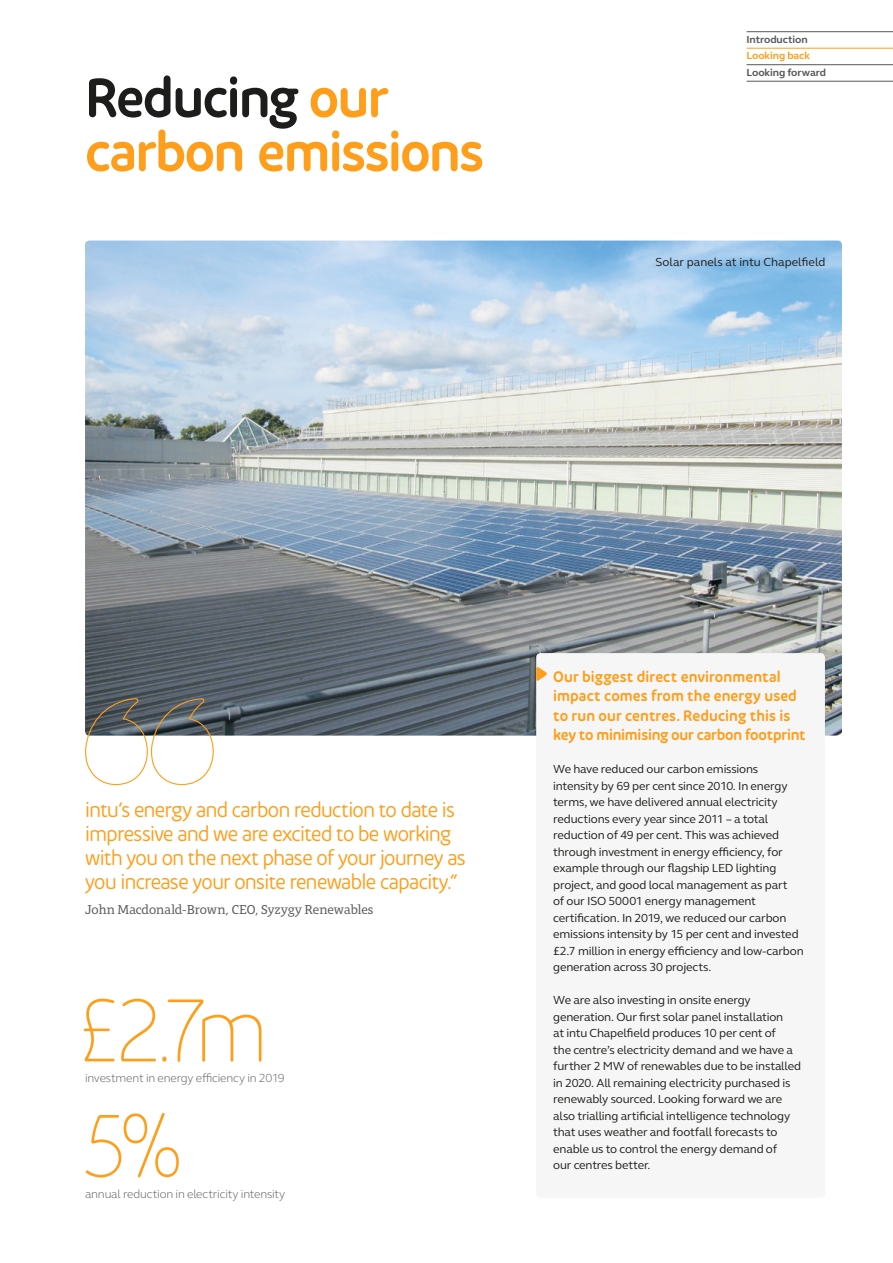
<style>
.page{position:relative;width:893px;height:1263px;background:#fff}
.page>*{position:absolute;margin:0;border:0;box-sizing:border-box;transform-origin:0 0}
.t1{font:300 90px "Joy Sans";color:#ff9e1a}
.t2{font:700 54px/54px "Joy Sans";letter-spacing:-.03em;color:#ff9e1a}
.t3{font:21px/24px "Joy Sans";letter-spacing:-.025em;color:#ff9e1a}
.t4{font:700 15px/19.5px "Joy Sans";letter-spacing:.005em;color:#ff9e1a}
.t5{font:12.75px "Joy Serif";letter-spacing:.005em;color:#575756}
.t6{font:12px/16.5px "FS Elliot";letter-spacing:-.015em;color:#1d1d1b}
.t7{font:300 12px "FS Elliot";letter-spacing:-.015em;color:#575756}
.t8{font:12px "FS Elliot";letter-spacing:.005em;color:#1d1d1b}
.t9{font:700 10.5px "FS Elliot";letter-spacing:-.005em;color:#575756}
.t10{font:700 10.5px "FS Elliot";letter-spacing:-.005em;color:#ff9e1a}
.s1{color:#1d1d1b}
</style>
<div class="page">
<img style="left:85px;top:241px;width:757px;height:495px">
<hr style="left:747px;top:31px;width:146px;height:1px;background:#575756">
<hr style="left:747px;top:48px;width:146px;height:1px;background:#ff9e1a">
<hr style="left:747px;top:64px;width:146px;height:1px;background:#575756">
<hr style="left:747px;top:81px;width:146px;height:1px;background:#575756">
<div style="left:536px;top:653px;width:289px;height:545px;background:#f6f6f6;border-radius:4px"></div>
<svg style="left:536px;top:666px;width:11px;height:16px"></svg>
<svg style="left:85px;top:698px;width:129px;height:88px"></svg>
<h2 class="t2" style="left:85px;top:70px;width:401px"><span class="s1">Reducing</span> our carbon emissions</h2>
<p class="t9" style="left:747px;top:32px;width:63px">Introduction</p>
<p class="t10" style="left:747px;top:48px;width:65px">Looking back</p>
<p class="t9" style="left:747px;top:65px;width:81px">Looking forward</p>
<p class="t8" style="left:655px;top:254px;width:172px">Solar panels at intu Chapelfield</p>
<h3 class="t3" style="left:85px;top:798px;width:382px">intu’s energy and carbon reduction to date is impressive and we are excited to be working with you on the next phase of your journey as you increase your onsite renewable capacity.”</h3>
<p class="t5" style="left:85px;top:902px;width:290px">John Macdonald-Brown, CEO, Syzygy Renewables</p>
<h1 class="t1" style="left:76px;top:979px;width:194px">£2.7m</h1>
<p class="t7" style="left:85px;top:1070px;width:201px">investment in energy efficiency in 2019</p>
<h1 class="t1" style="left:83px;top:1095px;width:102px">5%</h1>
<p class="t7" style="left:85px;top:1185px;width:202px">annual reduction in electricity intensity</p>
<p class="t4" style="left:553px;top:666px;width:254px">Our biggest direct environmental impact comes from the energy used to run our centres. Reducing this is key to minimising our carbon footprint</p>
<p class="t6" style="left:553px;top:760px;width:252px">We have reduced our carbon emissions intensity by 69 per cent since 2010. In energy terms, we have delivered annual electricity reductions every year since 2011 – a total reduction of 49 per cent. This was achieved through investment in energy efficiency, for example through our flagship LED lighting project, and good local management as part<br>of our ISO 50001 energy management certification. In 2019, we reduced our carbon emissions intensity by 15 per cent and invested £2.7 million in energy efficiency and low-carbon generation across 30 projects.</p>
<p class="t6" style="left:553px;top:991px;width:249px">We are also investing in onsite energy generation. Our first solar panel installation<br>at intu Chapelfield produces 10 per cent of<br>the centre’s electricity demand and we have a further 2 MW of renewables due to be installed in 2020. All remaining electricity purchased is renewably sourced. Looking forward we are also trialling artificial intelligence technology that uses weather and footfall forecasts to enable us to control the energy demand of<br>our centres better.</p>
</div>
